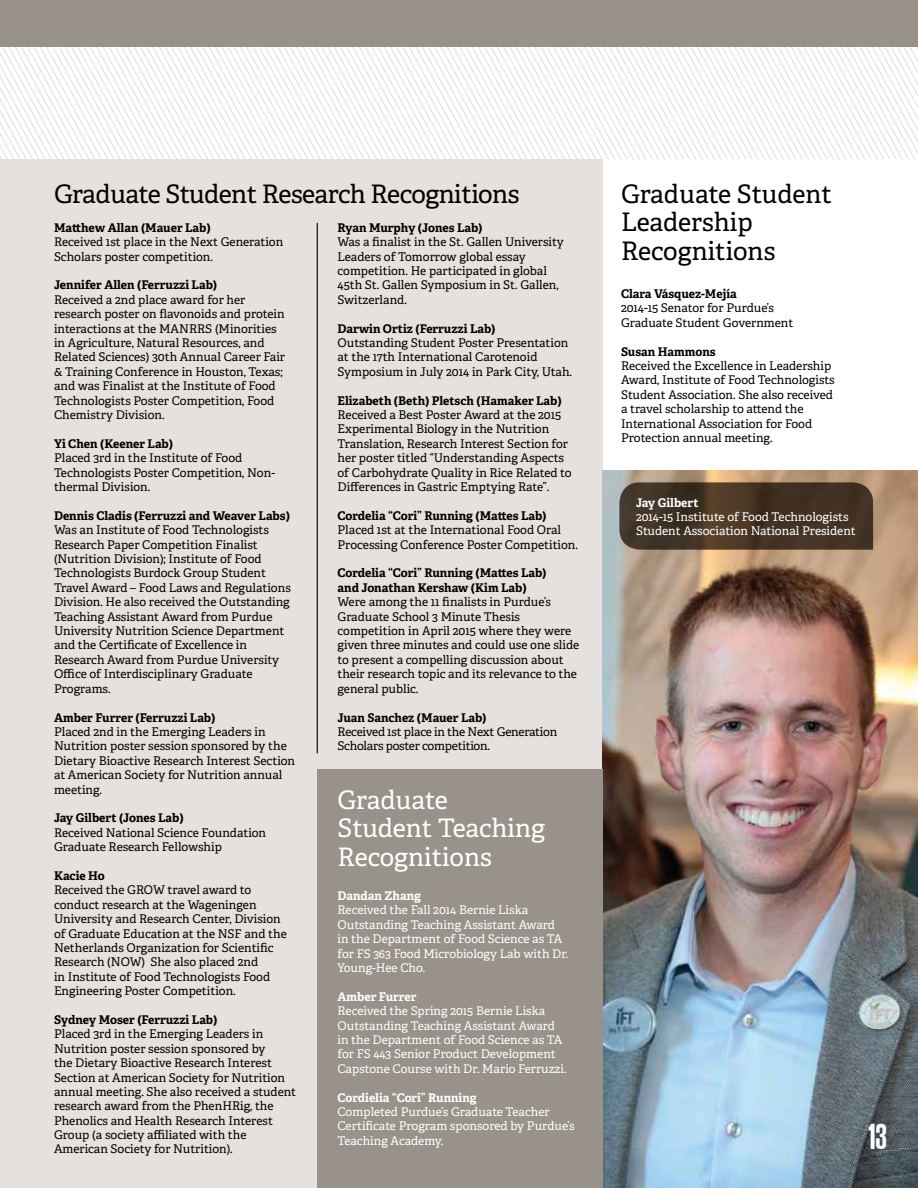
<style>
.page{position:relative;width:918px;height:1188px;background:#fff}
.page>*{position:absolute;margin:0;border:0;box-sizing:border-box;transform-origin:0 0}
.t1{font:36px "Anderson Supercar";color:#fff}
.t2{font:25.5px/28.5px "Adelle PE";color:#000}
.t3{font:25.5px "Adelle PE";letter-spacing:-.02em;color:#000}
.t4{font:25.5px/28.5px "Adelle PE";color:#fff}
.t5{font:12px/14.4px "Adelle PE";color:#000}
.t6{font:12px/14.4px "Adelle PE";color:#fff}
.t7{font:700 12px/14.4px "Adelle PE";color:#000}
.t8{font:12px/14.4px "Adelle PE";letter-spacing:-.02em;color:#000}
.t9{font:700 12px "Adelle PE";color:#fff}
</style>
<div class="page">
<div style="left:0;top:160px;width:603px;height:1028px;background:#e4e1de"></div>
<img style="left:603px;top:470px;width:315px;height:718px">
<svg style="left:0;top:47px;width:918px;height:113px"></svg>
<div style="left:0;top:0;width:918px;height:47px;background:#99928a"></div>
<hr style="left:317px;top:223px;width:1px;height:530px;background:#000">
<div style="left:317px;top:770px;width:286px;height:418px;background:#99928a"></div>
<svg style="left:620px;top:482px;width:253px;height:68px;background:#463627"></svg>
<h2 class="t3" style="left:54px;top:175px;width:467px">Graduate Student Research Recognitions</h2>
<p class="t7" style="left:338px;top:220px;width:147px">Ryan Murphy (Jones Lab)</p>
<p class="t5" style="left:338px;top:234px;width:228px">Was a finalist in the St. Gallen University Leaders of Tomorrow global essay competition. He participated in global 45th St. Gallen Symposium in St. Gallen, Switzerland.</p>
<p class="t7" style="left:338px;top:321px;width:160px">Darwin Ortiz (Ferruzzi Lab)</p>
<p class="t5" style="left:338px;top:335px;width:236px">Outstanding Student Poster Presentation at the 17th International Carotenoid<br>Symposium in July 2014 in Park City, Utah.</p>
<p class="t7" style="left:338px;top:393px;width:226px">Elizabeth (Beth) Pletsch (Hamaker Lab)</p>
<p class="t5" style="left:338px;top:407px;width:236px">Received a Best Poster Award at the 2015<br>Experimental Biology in the Nutrition Translation, Research Interest Section for her poster titled “Understanding Aspects of Carbohydrate Quality in Rice Related to Differences in Gastric Emptying Rate”.</p>
<p class="t7" style="left:338px;top:508px;width:211px">Cordelia “Cori” Running (Mattes Lab)</p>
<p class="t5" style="left:338px;top:522px;width:242px">Placed 1st at the International Food Oral<br>Processing Conference Poster Competition.</p>
<p class="t7" style="left:338px;top:566px;width:211px">Cordelia “Cori” Running (Mattes Lab) and Jonathan Kershaw (Kim Lab)</p>
<p class="t5" style="left:338px;top:594px;width:243px">Were among the 11 finalists in Purdue’s Graduate School 3 Minute Thesis competition in April 2015 where they were given three minutes and could use one slide to present a compelling discussion about their research topic and its relevance to the general public.</p>
<p class="t7" style="left:338px;top:710px;width:151px">Juan Sanchez (Mauer Lab)</p>
<p class="t8" style="left:338px;top:724px;width:221px">Received 1st place in the Next Generation<br>Scholars poster competition.</p>
<p class="t7" style="left:54px;top:220px;width:158px">Matthew Allan (Mauer Lab)</p>
<p class="t5" style="left:54px;top:234px;width:231px">Received 1st place in the Next Generation<br>Scholars poster competition.</p>
<p class="t7" style="left:54px;top:278px;width:165px">Jennifer Allen (Ferruzzi Lab)</p>
<p class="t5" style="left:54px;top:292px;width:233px">Received a 2nd place award for her research poster on flavonoids and protein interactions at the MANRRS (Minorities in Agriculture, Natural Resources, and Related Sciences) 30th Annual Career Fair &amp; Training Conference in Houston, Texas; and was Finalist at the Institute of Food Technologists Poster Competition, Food Chemistry Division.</p>
<p class="t7" style="left:54px;top:436px;width:121px">Yi Chen (Keener Lab)</p>
<p class="t5" style="left:54px;top:450px;width:223px">Placed 3rd in the Institute of Food<br>Technologists Poster Competition, Non&shy;thermal Division.</p>
<p class="t7" style="left:54px;top:508px;width:237px">Dennis Cladis (Ferruzzi and Weaver Labs)</p>
<p class="t5" style="left:54px;top:522px;width:238px">Was an Institute of Food Technologists Research Paper Competition Finalist (Nutrition Division); Institute of Food Technologists Burdock Group Student Travel Award – Food Laws and Regulations Division. He also received the Outstanding Teaching Assistant Award from Purdue University Nutrition Science Department and the Certificate of Excellence in Research Award from Purdue University Office of Interdisciplinary Graduate Programs.</p>
<p class="t7" style="left:54px;top:710px;width:163px">Amber Furrer (Ferruzzi Lab)</p>
<p class="t5" style="left:54px;top:724px;width:243px">Placed 2nd in the Emerging Leaders in Nutrition poster session sponsored by the Dietary Bioactive Research Interest Section at American Society for Nutrition annual meeting.</p>
<p class="t7" style="left:54px;top:810px;width:131px">Jay Gilbert (Jones Lab)</p>
<p class="t5" style="left:54px;top:825px;width:214px">Received National Science Foundation<br>Graduate Research Fellowship</p>
<p class="t7" style="left:54px;top:868px;width:52px">Kacie Ho</p>
<p class="t5" style="left:54px;top:882px;width:234px">Received the GROW travel award to conduct research at the Wageningen University and Research Center, Division of Graduate Education at the NSF and the Netherlands Organization for Scientific Research (NOW) She also placed 2nd<br>in Institute of Food Technologists Food Engineering Poster Competition.</p>
<p class="t7" style="left:54px;top:1012px;width:165px">Sydney Moser (Ferruzzi Lab)</p>
<p class="t5" style="left:54px;top:1026px;width:244px">Placed 3rd in the Emerging Leaders in Nutrition poster session sponsored by<br>the Dietary Bioactive Research Interest Section at American Society for Nutrition annual meeting. She also received a student research award from the PhenHRig, the Phenolics and Health Research Interest Group (a society affiliated with the American Society for Nutrition).</p>
<h2 class="t4" style="left:338px;top:784px;width:209px">Graduate<br>Student Teaching<br>Recognitions</h2>
<p class="t9" style="left:338px;top:887px;width:85px">Dandan Zhang</p>
<p class="t6" style="left:338px;top:903px;width:233px">Received the Fall 2014 Bernie Liska Outstanding Teaching Assistant Award in the Department of Food Science as TA for FS 363 Food Microbiology Lab with Dr.<br>Young-Hee Cho.</p>
<p class="t9" style="left:338px;top:988px;width:81px">Amber Furrer</p>
<p class="t6" style="left:338px;top:1003px;width:231px">Received the Spring 2015 Bernie Liska Outstanding Teaching Assistant Award in the Department of Food Science as TA for FS 443 Senior Product Development Capstone Course with Dr. Mario Ferruzzi.</p>
<p class="t9" style="left:338px;top:1089px;width:141px">Cordielia “Cori” Running</p>
<p class="t6" style="left:338px;top:1104px;width:239px">Completed Purdue’s Graduate Teacher<br>Certificate Program sponsored by Purdue’s<br>Teaching Academy.</p>
<h2 class="t2" style="left:621px;top:178px;width:212px">Graduate Student<br>Leadership<br>Recognitions</h2>
<p class="t7" style="left:621px;top:286px;width:117px">Clara Vásquez-Mejía</p>
<p class="t5" style="left:621px;top:300px;width:174px">2014-15 Senator for Purdue’s<br>Graduate Student Government</p>
<p class="t7" style="left:621px;top:344px;width:96px">Susan Hammons</p>
<p class="t5" style="left:621px;top:358px;width:215px">Received the Excellence in Leadership Award, Institute of Food Technologists Student Association. She also received a travel scholarship to attend the International Association for Food Protection annual meeting.</p>
<p class="t9" style="left:636px;top:494px;width:64px">Jay Gilbert</p>
<p class="t6" style="left:636px;top:509px;width:221px">2014-15 Institute of Food Technologists<br>Student Association National President</p>
<h1 class="t1" style="left:868px;top:1117px;width:20px">13</h1>
</div>
